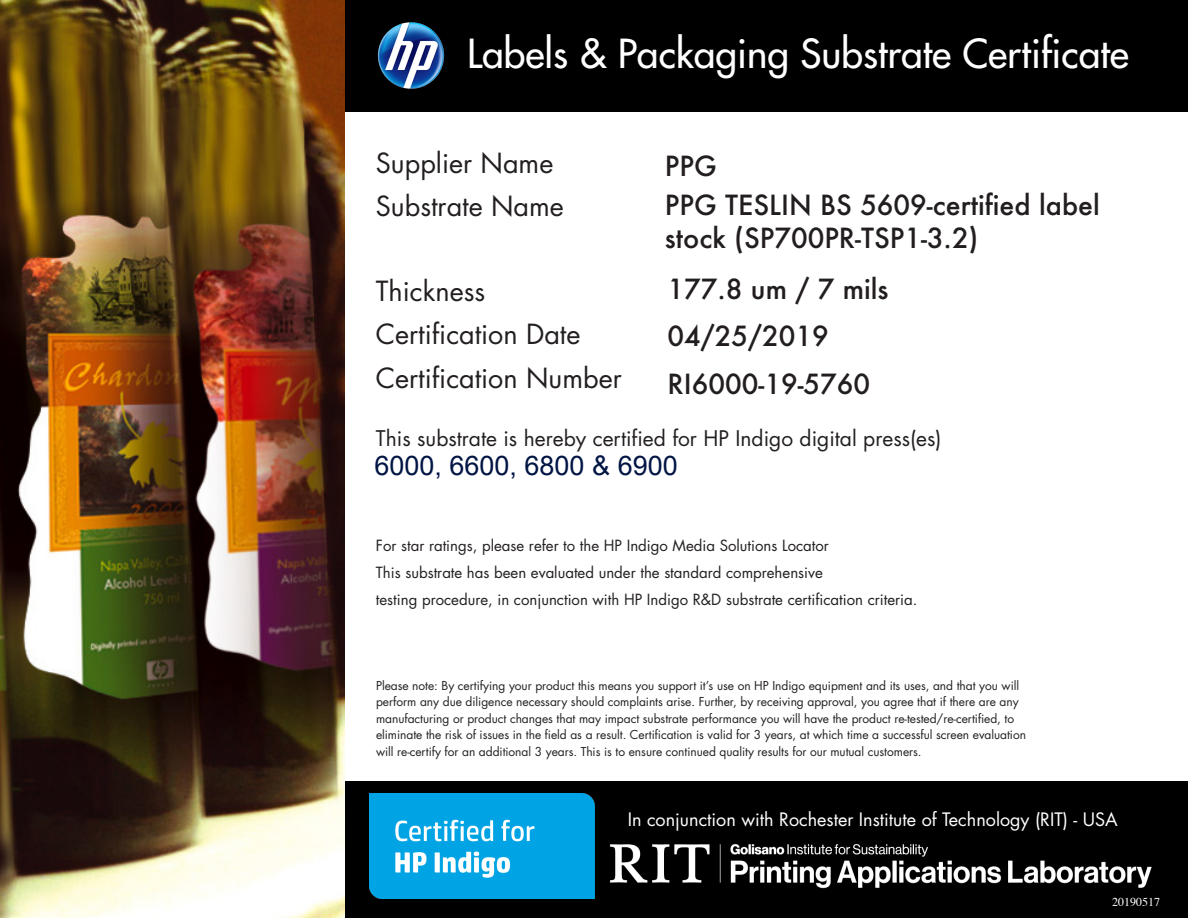
<style>
.page{position:relative;width:1188px;height:918px;background:#fff}
.page>*{position:absolute;margin:0;border:0;box-sizing:border-box;transform-origin:0 0}
.Messaging_text_17pt{font:39px "Futura";color:#fff}
.t1{font:500 27px/39.9px "Futura";color:#221e1f}
.Messaging_text_17pt-2{font:27px/43.5px "Futura";color:#231f20}
.t2{font:27px "Arial";color:#001544}
.Messaging_text_17pt-3{font:21px "Futura";color:#231f20}
.Messaging_text_17pt-4{font:18px "Futura";color:#fff}
.Messaging_text_17pt-5{font:15px/27px "Futura";color:#231f20}
.subhead_2{font:12px/16.5px "Futura";letter-spacing:-.005em;color:#231f20}
.t3{font:12px "Times";color:#fff}
</style>
<div class="page">
<div style="left:0;top:781px;width:1188px;height:137px;background:#000"></div>
<div style="left:0;top:0;width:1188px;height:112px;background:#000"></div>
<img style="left:377px;top:22px;width:68px;height:67px">
<img style="left:0;top:0;width:345px;height:918px">
<img style="left:369px;top:794px;width:225px;height:105px">
<img style="left:609px;top:844px;width:543px;height:45px">
<p class="Messaging_text_17pt" style="left:467px;top:29px;width:663px">Labels &amp; Packaging Substrate Certificate</p>
<p class="Messaging_text_17pt-2" style="left:376px;top:142px;width:190px">Supplier Name<br>Substrate Name</p>
<p class="Messaging_text_17pt-2" style="left:376px;top:269px;width:247px">Thickness<br>Certification Date<br>Certification Number</p>
<h2 class="t1" style="left:665px;top:145px;width:436px">PPG<br>PPG TESLIN BS 5609-certified label</h2>
<h2 class="t1" style="left:665px;top:212px;width:315px;line-height:50.8px">stock (SP700PR-TSP1-3.2)<br>177.8 um / 7 mils</h2>
<h2 class="t1" style="left:668px;top:312px;width:204px;line-height:47.4px">04/25/2019<br>RI6000-19-5760</h2>
<p class="Messaging_text_17pt-3" style="left:376px;top:425px;width:567px">This substrate is hereby certified for HP Indigo digital press(es)</p>
<h2 class="t2" style="left:375px;top:448px;width:305px">6000, 6600, 6800 &amp; 6900</h2>
<p class="Messaging_text_17pt-5" style="left:376px;top:532px;width:455px">For star ratings, please refer to the HP Indigo Media Solutions Locator<br>This substrate has been evaluated under the standard comprehensive</p>
<p class="Messaging_text_17pt-5" style="left:376px;top:586px;width:543px">testing procedure, in conjunction with HP Indigo R&amp;D substrate certification criteria.</p>
<p class="subhead_2" style="left:376px;top:677px;width:652px">Please note: By certifying your product this means you support it’s use on HP Indigo equipment and its uses, and that you will perform any due diligence necessary should complaints arise. Further, by receiving approval, you agree that if there are any manufacturing or product changes that may impact substrate performance you will have the product re-tested/re-certified, to eliminate the risk of issues in the field as a result. Certification is valid for 3 years, at which time a successful screen evaluation will re-certify for an additional 3 years. This is to ensure continued quality results for our mutual customers.</p>
<p class="Messaging_text_17pt-4" style="left:628px;top:808px;width:492px">In conjunction with Rochester Institute of Technology (RIT) - USA</p>
<p class="t3" style="left:1112px;top:891px;width:49px">20190517</p>
</div>
